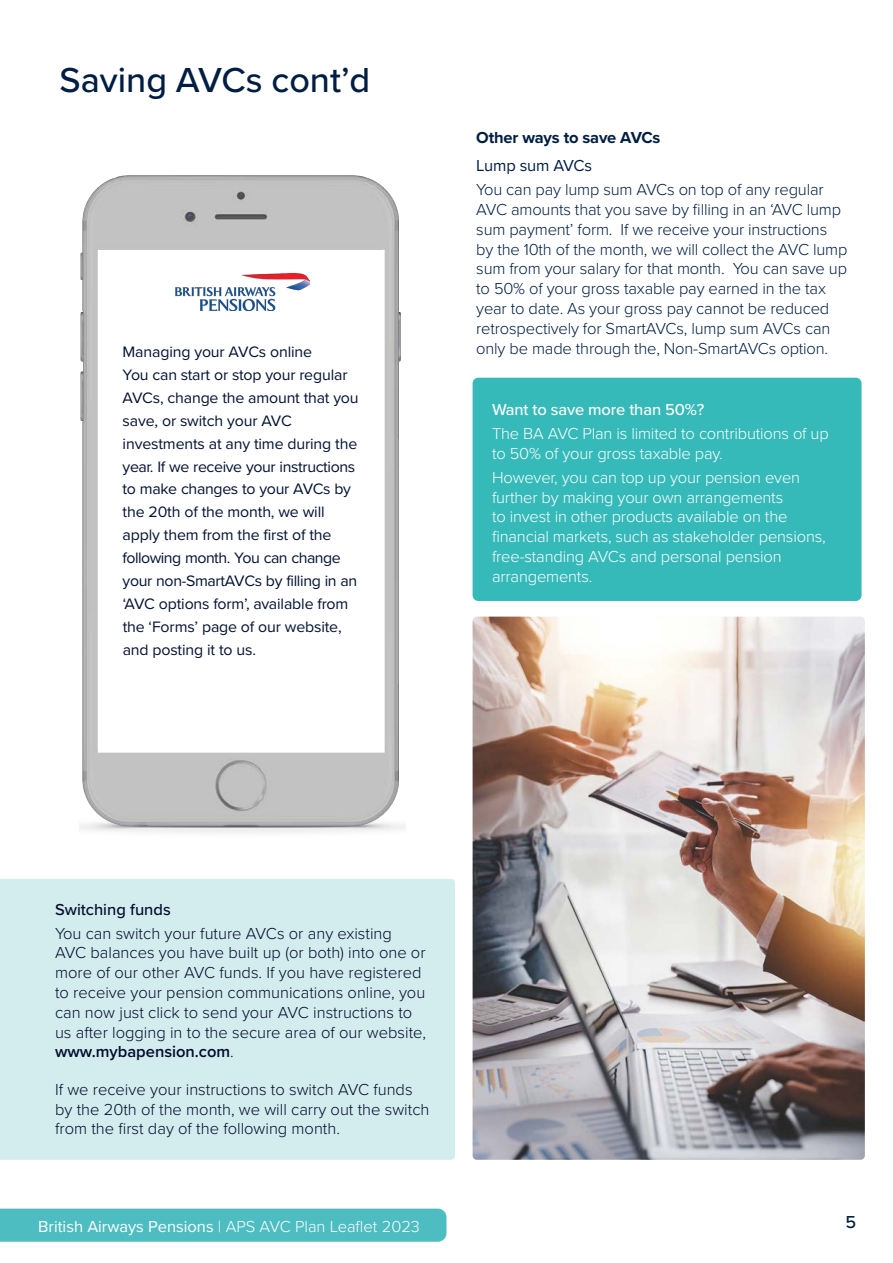
<style>
.page{position:relative;width:893px;height:1263px;background:#fff}
.page>*{position:absolute;margin:0;border:0;box-sizing:border-box;transform-origin:0 0}
.t1{font:500 36px "Proxima Nova";color:#001e42}
.t2{font:500 18px "Proxima Nova";color:#001e42}
.t3{font:300 16.5px/19.8px "Proxima Nova";color:#030c2d}
.t4{font:300 16.5px/19.8px "Proxima Nova";letter-spacing:-.01em;color:#001e42}
.t5{font:300 16.5px/19.8px "Proxima Nova";letter-spacing:-.01em;color:#fff}
.t6{font:16.5px "Proxima Nova";color:#fff}
.t7{font:500 16.5px "Proxima Nova";letter-spacing:-.01em;color:#fff}
.t8{font:700 16.5px "Proxima Nova";letter-spacing:-.01em;color:#001e42}
.t9{font:500 16.5px "Proxima Nova";color:#030c2d}
.t10{font:16.5px "Proxima Nova";letter-spacing:-.01em;color:#001e42}
.t11{font:15.6px/23px "Proxima Nova";letter-spacing:-.01em;color:#031332}
.s1{font-weight:600}
.s2{font-weight:300}
</style>
<div class="page">
<div style="left:0;top:1208px;width:446px;height:34px;background:#4dbdc2"></div>
<div style="left:0;top:879px;width:455px;height:281px;background:#d3eced"></div>
<div style="left:473px;top:378px;width:388px;height:223px;background:#35b9b9;border-radius:6px"></div>
<img style="left:473px;top:617px;width:392px;height:543px">
<img style="left:79px;top:175px;width:327px;height:658px">
<div style="left:98px;top:250px;width:286px;height:502px;background:#fff"></div>
<div style="left:98px;top:250px;width:287px;height:502px;border:1px solid #fff"></div>
<img style="left:176px;top:274px;width:133px;height:36px">
<p class="t1" style="left:60px;top:53px;width:312px">Saving AVCs cont’d</p>
<p class="t11" style="left:123px;top:340px;width:237px">Managing your AVCs online<br>You can start or stop your regular<br>AVCs, change the amount that you save, or switch your AVC investments at any time during the year. If we receive your instructions to make changes to your AVCs by the 20th of the month, we will apply them from the first of the following month. You can change your non-SmartAVCs by filling in an ‘AVC options form’, available from the ‘Forms’ page of our website, and posting it to us.</p>
<p class="t8" style="left:476px;top:125px;width:186px">Other ways to save AVCs</p>
<p class="t10" style="left:476px;top:153px;width:118px">Lump sum AVCs</p>
<p class="t4" style="left:476px;top:179px;width:373px">You can pay lump sum AVCs on top of any regular AVC amounts that you save by filling in an ‘AVC lump sum payment’ form. If we receive your instructions by the 10th of the month, we will collect the AVC lump sum from your salary for that month. You can save up to 50% of your gross taxable pay earned in the tax year to date. As your gross pay cannot be reduced retrospectively for SmartAVCs, lump sum AVCs can only be made through the, Non-SmartAVCs option.</p>
<p class="t7" style="left:492px;top:397px;width:214px">Want to save more than 50%?</p>
<p class="t5" style="left:492px;top:423px;width:338px">The BA AVC Plan is limited to contributions of up to 50% of your gross taxable pay.</p>
<p class="t5" style="left:492px;top:466px;width:335px">However, you can top up your pension even further by making your own arrangements<br>to invest in other products available on the financial markets, such as stakeholder pensions, free-standing AVCs and personal pension arrangements.</p>
<p class="t9" style="left:55px;top:897px;width:117px">Switching funds</p>
<p class="t3" style="left:55px;top:922px;width:372px">You can switch your future AVCs or any existing AVC balances you have built up (or both) into one or more of our other AVC funds. If you have registered to receive your pension communications online, you can now just click to send your AVC instructions to us after logging in to the secure area of our website, <span class="s1">www.mybapension.com</span>.</p>
<p class="t3" style="left:55px;top:1078px;width:376px">If we receive your instructions to switch AVC funds by the 20th of the month, we will carry out the switch from the first day of the following month.</p>
<p class="t6" style="left:38px;top:1214px;width:383px">British Airways Pensions <span class="s2">| APS AVC Plan Leaflet 2023</span></p>
<p class="t2" style="left:845px;top:1208px;width:12px">5</p>
</div>
